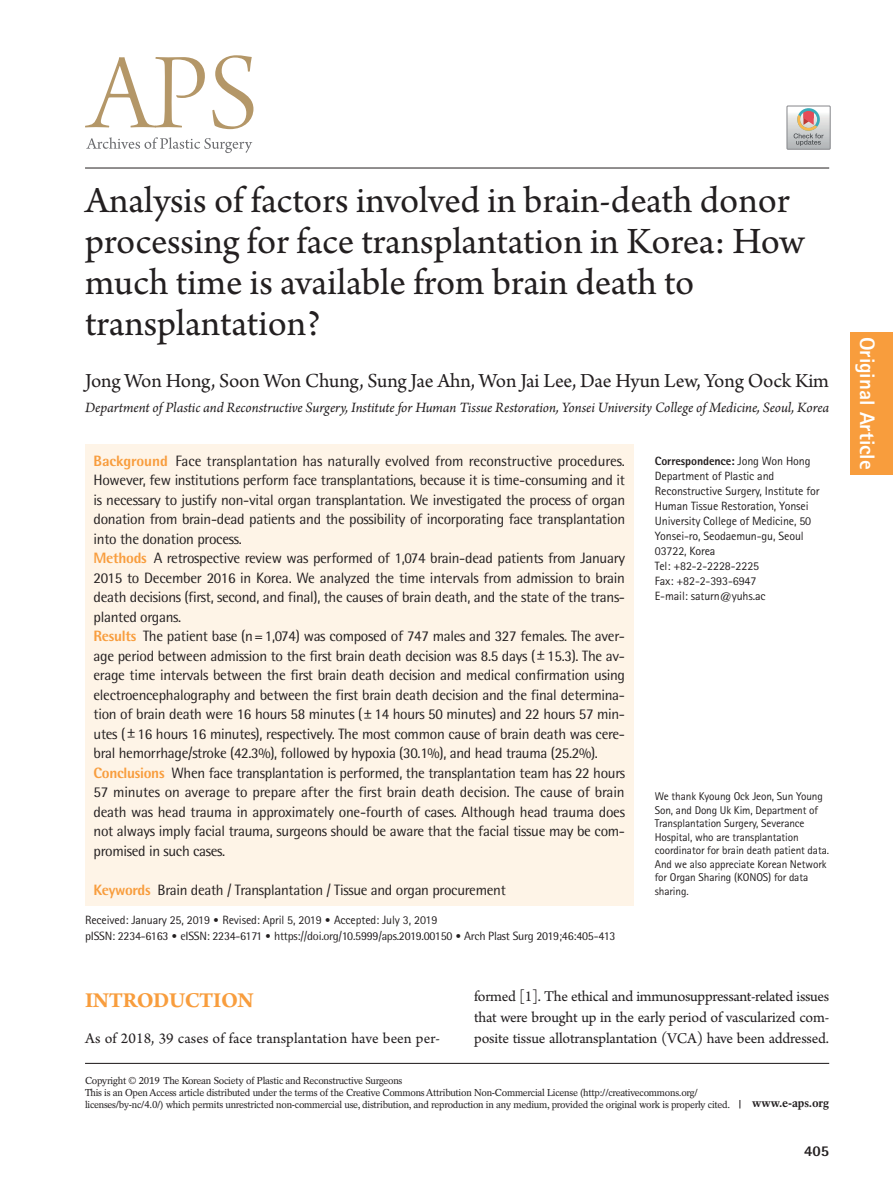
<style>
.page{position:relative;width:893px;height:1191px;background:#fff}
.page>*{position:absolute;margin:0;border:0;box-sizing:border-box;transform-origin:0 0}
.제목{font:39px/41px "Arno Pro";color:#231f20}
.대제목{font:700 22.5px "Arno Pro";letter-spacing:-.02em;color:#f89d3d}
.저자{font:21px "Arno Pro";letter-spacing:-.01em;color:#231f20}
.t1{font:800 21px "Rotis Sans Serif Std";color:#fff}
.본문_0{font:15.75px/21px "Arno Pro";letter-spacing:-.005em;color:#231f20;text-align:justify}
.초록{font:15px/19.5px "Rotis Semi Sans Std";letter-spacing:-.02em;color:#231f20;text-align:justify}
.소속{font:italic 15px "Arno Pro";letter-spacing:-.005em;color:#231f20}
.t2{font:800 15px "Rotis Semi Sans Std";color:#231f20}
.교신저자{font:12px/15px "Rotis Sans Serif Std";letter-spacing:-.01em;color:#231f20}
.t3{font:12px "Rotis Semi Sans Std";letter-spacing:-.02em;color:#231f20}
.교신저자-2{font:800 12px "Rotis Sans Serif Std";letter-spacing:-.01em;color:#231f20}
.t4{font:700 12px "Rotation LT Std";letter-spacing:-.01em;color:#231f20}
.교신저자밑각주{font:11.25px/13.5px "Rotis Sans Serif Std";letter-spacing:-.01em;color:#231f20}
.t5{font:10.05px/12px "Rotation LT Std";letter-spacing:-.025em;color:#231f20}
.s1{font-weight:800;color:#f89d3d}
.s2{font-weight:400}
.s3{font-family:"DIN Pro";font-weight:300}
</style>
<div class="page">
<div style="left:850px;top:332px;width:43px;height:142px;background:#f89d3d"></div>
<hr style="left:85px;top:1062px;width:744px;height:2px;background:#231f20">
<hr style="left:85px;top:168px;width:744px;height:1px;background:#231f20">
<svg style="left:85px;top:55px;width:168px;height:74px"></svg>
<svg style="left:86px;top:137px;width:166px;height:16px"></svg>
<div style="left:85px;top:444px;width:549px;height:461px;background:#fef4e7"></div>
<svg style="left:787px;top:106px;width:43px;height:43px"></svg>
<p class="제목" style="left:85px;top:182px;width:721px">Analysis of factors involved in brain-death donor processing for face transplantation in Korea: How much time is available from brain death to transplantation?</p>
<p class="저자" style="left:85px;top:369px;width:745px">Jong Won Hong, Soon Won Chung, Sung Jae Ahn, Won Jai Lee, Dae Hyun Lew, Yong Oock Kim</p>
<p class="소속" style="left:85px;top:398px;width:746px">Department of Plastic and Reconstructive Surgery, Institute for Human Tissue Restoration, Yonsei University College of Medicine, Seoul, Korea</p>
<p class="초록" style="left:94px;top:450px;width:533px"><span class="s1">Background</span> Face transplantation has naturally evolved from reconstructive procedures.<br>However, few institutions perform face transplantations, because it is time-consuming and it is necessary to justify non-vital organ transplantation. We investigated the process of organ donation from brain-dead patients and the possibility of incorporating face transplantation into the donation process.</p>
<p class="초록" style="left:94px;top:548px;width:533px"><span class="s1">Methods</span> A retrospective review was performed of 1,074 brain-dead patients from January 2015 to December 2016 in Korea. We analyzed the time intervals from admission to brain death decisions (first, second, and final), the causes of brain death, and the state of the trans&shy;planted organs.</p>
<p class="초록" style="left:94px;top:626px;width:533px"><span class="s1">Results</span> The patient base (n=1,074) was composed of 747 males and 327 females. The aver&shy;age period between admission to the first brain death decision was 8.5 days (±15.3). The av&shy;erage time intervals between the first brain death decision and medical confirmation using electroencephalography and between the first brain death decision and the final determina&shy;tion of brain death were 16 hours 58 minutes (±14 hours 50 minutes) and 22 hours 57 min&shy;utes (±16 hours 16 minutes), respectively. The most common cause of brain death was cere&shy;bral hemorrhage/stroke (42.3%), followed by hypoxia (30.1%), and head trauma (25.2%).</p>
<p class="초록" style="left:94px;top:762px;width:533px"><span class="s1">Conclusions</span> When face transplantation is performed, the transplantation team has 22 hours 57 minutes on average to prepare after the first brain death decision. The cause of brain death was head trauma in approximately one-fourth of cases. Although head trauma does not always imply facial trauma, surgeons should be aware that the facial tissue may be com&shy;promised in such cases.</p>
<p class="초록" style="left:94px;top:879px;width:414px"><span class="s1">Keywords</span> Brain death / Transplantation / Tissue and organ procurement</p>
<p class="교신저자-2" style="left:655px;top:453px;width:157px">Correspondence: <span class="s2">Jong Won Hong</span></p>
<p class="교신저자" style="left:655px;top:468px;width:166px">Department of Plastic and<br>Reconstructive Surgery, Institute for<br>Human Tissue Restoration, Yonsei<br>University College of Medicine, 50<br>Yonsei-ro, Seodaemun-gu, Seoul<br>03722, Korea</p>
<p class="교신저자" style="left:655px;top:558px;width:106px">Tel: +82-2-2228-2225</p>
<p class="교신저자" style="left:655px;top:573px;width:103px">Fax: +82-2-393-6947</p>
<p class="교신저자" style="left:655px;top:588px;width:112px">E-mail: saturn@yuhs.ac</p>
<p class="교신저자밑각주" style="left:655px;top:789px;width:176px">We thank Kyoung Ock Jeon, Sun Young Son, and Dong Uk Kim, Department of Transplantation Surgery, Severance Hospital, who are transplantation coordinator for brain death patient data.<br>And we also appreciate Korean Network for Organ Sharing (KONOS) for data sharing.</p>
<p class="교신저자" style="left:85px;top:912px;width:354px">Received: January 25, 2019 <span class="s3">•</span> Revised: April 5, 2019 <span class="s3">•</span> Accepted: July 3, 2019</p>
<p class="t3" style="left:85px;top:928px;width:532px">pISSN: 2234-6163 <span class="s3">•</span> eISSN: 2234-6171 <span class="s3">•</span> https://doi.org/10.5999/aps.2019.00150 <span class="s3">•</span> Arch Plast Surg 2019;46:405-413</p>
<p class="대제목" style="left:85px;top:987px;width:170px">INTRODUCTION</p>
<p class="본문_0" style="left:85px;top:1029px;width:357px">As of 2018, 39 cases of face transplantation have been per-</p>
<p class="본문_0" style="left:474px;top:987px;width:357px">formed [1]. The ethical and immunosuppressant-related issues that were brought up in the early period of vascularized com&shy;posite tissue allotransplantation (VCA) have been addressed.</p>
<p class="t5" style="left:85px;top:1074px;width:319px">Copyright © 2019 The Korean Society of Plastic and Reconstructive Surgeons</p>
<p class="t5" style="left:85px;top:1086px;width:647px">This is an Open Access article distributed under the terms of the Creative Commons Attribution Non-Commercial License (http://creativecommons.org/ licenses/by-nc/4.0/) which permits unrestricted non-commercial use, distribution, and reproduction in any medium, provided the original work is properly cited.</p>
<p class="t4" style="left:752px;top:1096px;width:78px">www.e-aps.org</p>
<p class="t2" style="left:804px;top:1141px;width:27px">405</p>
<h3 class="t1" style="left:881px;top:336px;width:134px;rotate:90deg">Original Article</h3>
</div>
